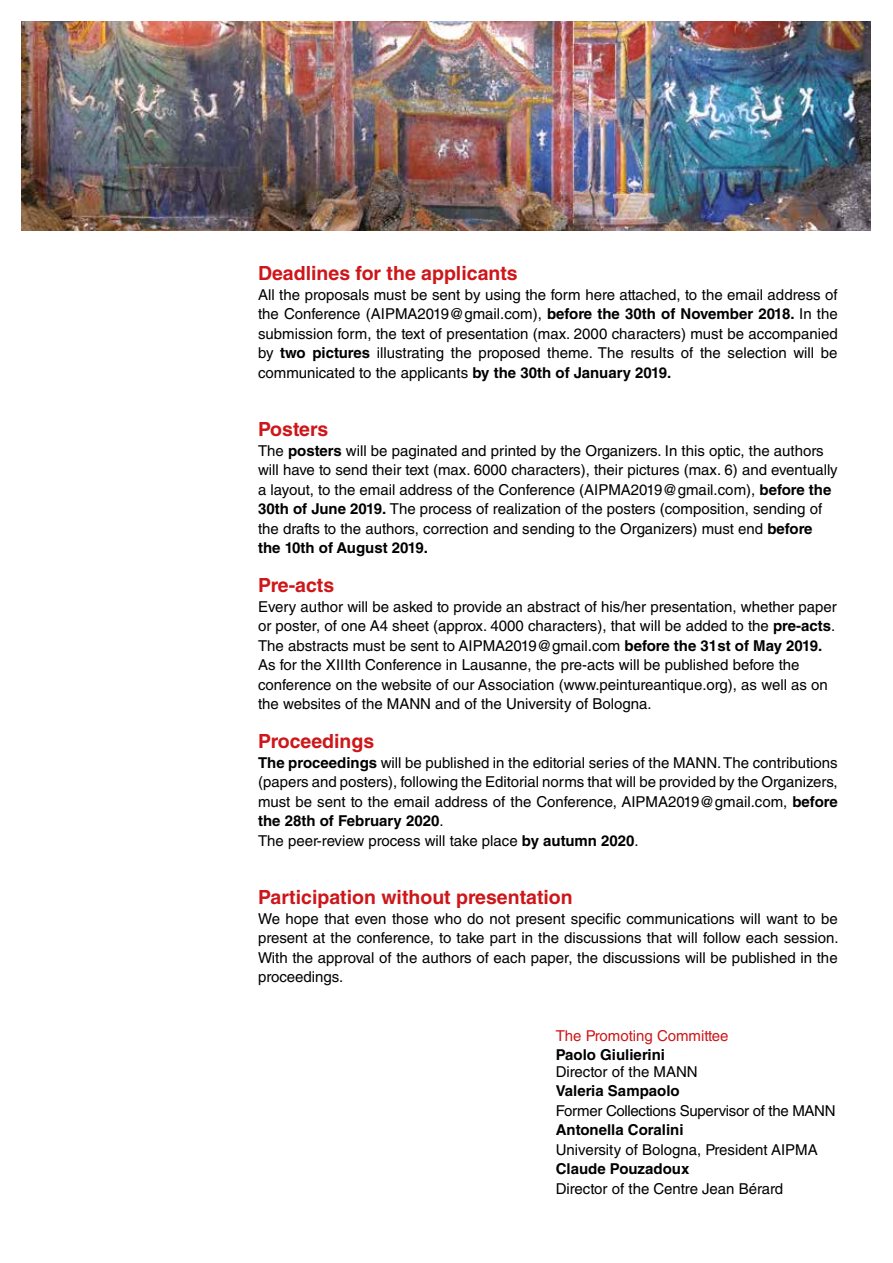
<style>
.page{position:relative;width:893px;height:1263px;background:#fff}
.page>*{position:absolute;margin:0;border:0;box-sizing:border-box;transform-origin:0 0}
.t1{font:700 19.5px "Helvetica LT Std";color:#cd171a}
.t2{font:15px/19.5px "Helvetica LT Std";color:#000}
.t3{font:700 15px "Helvetica LT Std";color:#000}
.t4{font:15px "Helvetica LT Std";letter-spacing:-.02em;color:#000}
.t5{font:15px "Helvetica LT Std";color:#cd171a}
.s1{font-weight:700}
</style>
<div class="page">
<img style="left:21px;top:21px;width:850px;height:209px">
<h1 class="t1" style="left:258px;top:261px;width:261px">Deadlines for the applicants</h1>
<p class="t2" style="left:258px;top:285px;width:581px;text-align:justify">All the proposals must be sent by using the form here attached, to the email address of the Conference (AIPMA2019@gmail.com), <span class="s1">before the 30th of November 2018.</span> In the submission form, the text of presentation (max. 2000 characters) must be accompanied by <span class="s1">two pictures</span> illustrating the proposed theme. The results of the selection will be communicated to the applicants <span class="s1">by the 30th of January 2019.</span></p>
<h1 class="t1" style="left:258px;top:417px;width:72px">Posters</h1>
<p class="t2" style="left:258px;top:441px;width:581px">The <span class="s1">posters</span> will be paginated and printed by the Organizers. In this optic, the authors will have to send their text (max. 6000 characters), their pictures (max. 6) and eventually a layout, to the email address of the Conference (AIPMA2019@gmail.com), <span class="s1">before the 30th of June 2019.</span> The process of realization of the posters (composition, sending of the drafts to the authors, correction and sending to the Organizers) must end <span class="s1">before the 10th of August 2019.</span></p>
<h1 class="t1" style="left:258px;top:573px;width:78px">Pre-acts</h1>
<p class="t2" style="left:258px;top:597px;width:580px">Every author will be asked to provide an abstract of his/her presentation, whether paper or poster, of one A4 sheet (approx. 4000 characters), that will be added to the <span class="s1">pre-acts</span>.<br>The abstracts must be sent to AIPMA2019@gmail.com <span class="s1">before the 31st of May 2019.<br></span>As for the XIIIth Conference in Lausanne, the pre-acts will be published before the conference on the website of our Association (www.peintureantique.org), as well as on the websites of the MANN and of the University of Bologna.</p>
<h1 class="t1" style="left:258px;top:729px;width:118px">Proceedings</h1>
<p class="t2" style="left:258px;top:753px;width:581px"><span class="s1">The proceedings</span> will be published in the editorial series of the MANN. The contributions (papers and posters), following the Editorial norms that will be provided by the Organizers, must be sent to the email address of the Conference, AIPMA2019@gmail.com, <span class="s1">before the 28th of February 2020</span>.<br>The peer-review process will take place <span class="s1">by autumn 2020</span>.</p>
<h1 class="t1" style="left:258px;top:885px;width:316px">Participation without presentation</h1>
<p class="t2" style="left:258px;top:909px;width:582px;text-align:justify">We hope that even those who do not present specific communications will want to be present at the conference, to take part in the discussions that will follow each session.<br>With the approval of the authors of each paper, the discussions will be published in the proceedings.</p>
<p class="t5" style="left:556px;top:1027px;width:174px">The Promoting Committee</p>
<p class="t3" style="left:556px;top:1046px;width:111px">Paolo Giulierini</p>
<p class="t2" style="left:556px;top:1062px;width:143px">Director of the MANN</p>
<p class="t3" style="left:556px;top:1082px;width:125px">Valeria Sampaolo</p>
<p class="t4" style="left:556px;top:1102px;width:281px">Former Collections Supervisor of the MANN</p>
<p class="t3" style="left:556px;top:1121px;width:129px">Antonella Coralini</p>
<p class="t2" style="left:556px;top:1140px;width:264px">University of Bologna, President AIPMA</p>
<p class="t3" style="left:556px;top:1160px;width:135px">Claude Pouzadoux</p>
<p class="t2" style="left:556px;top:1179px;width:229px">Director of the Centre Jean Bérard</p>
</div>
